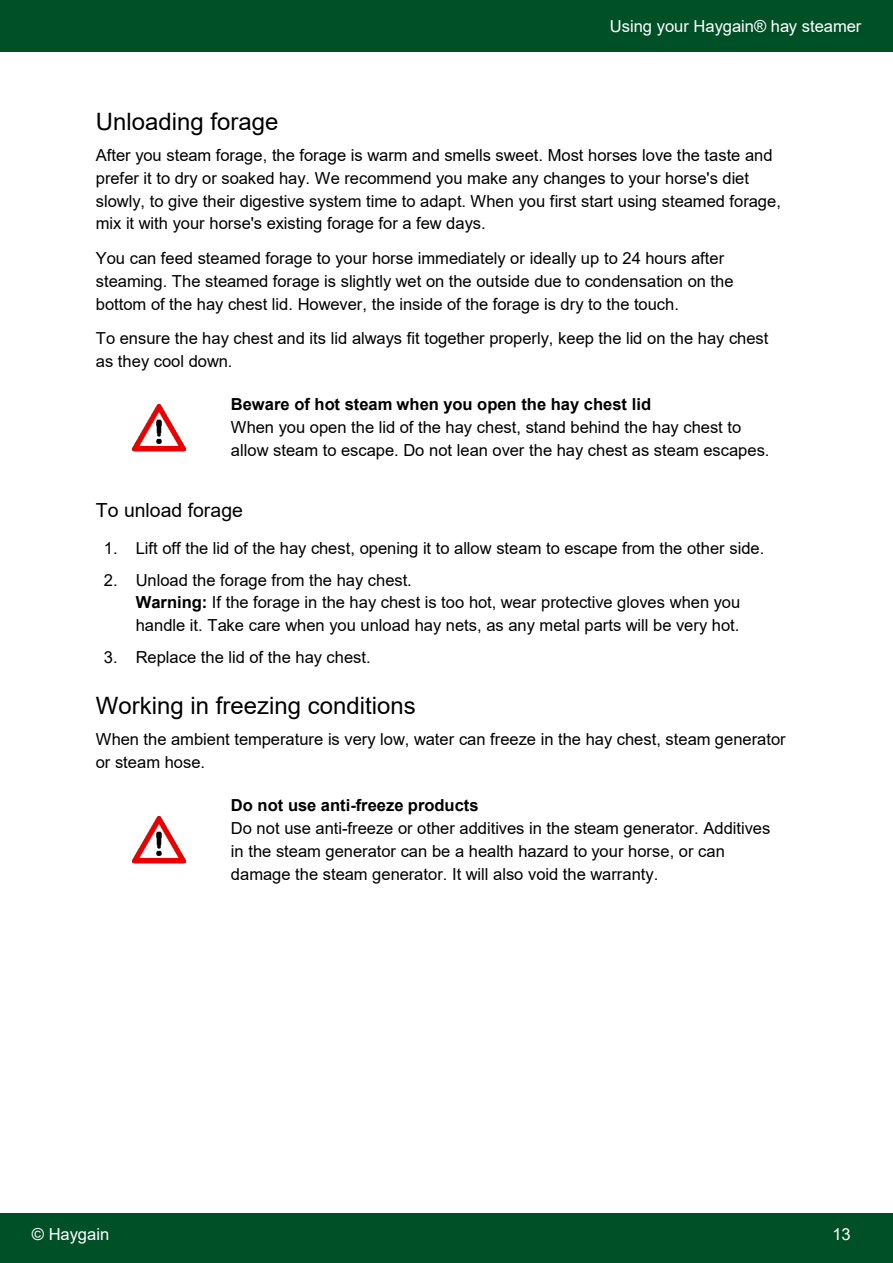
<style>
.page{position:relative;width:893px;height:1263px;background:#fff}
.page>*{position:absolute;margin:0;border:0;box-sizing:border-box;transform-origin:0 0}
.t1{font:24px "Arial";color:#000}
.t2{font:19.5px "Arial";color:#000}
.t3{font:16.5px/22.8px "Arial";color:#000}
.t4{font:700 16.5px "Arial";color:#000}
.t5{font:16.5px "Arial";color:#fff}
.s1{font-weight:700}
</style>
<div class="page">
<div style="left:0;top:0;width:893px;height:52px;background:#005027"></div>
<div style="left:0;top:1214px;width:893px;height:49px;background:#005027"></div>
<img style="left:132px;top:404px;width:54px;height:47px">
<img style="left:132px;top:816px;width:54px;height:47px">
<p class="t5" style="left:610px;top:15px;width:253px">Using your Haygain® hay steamer</p>
<h1 class="t1" style="left:96px;top:105px;width:184px">Unloading forage</h1>
<p class="t3" style="left:96px;top:144px;width:687px">After you steam forage, the forage is warm and smells sweet. Most horses love the taste and prefer it to dry or soaked hay. We recommend you make any changes to your horse's diet slowly, to give their digestive system time to adapt. When you first start using steamed forage, mix it with your horse's existing forage for a few days.</p>
<p class="t3" style="left:96px;top:247px;width:639px">You can feed steamed forage to your horse immediately or ideally up to 24 hours after steaming. The steamed forage is slightly wet on the outside due to condensation on the bottom of the hay chest lid. However, the inside of the forage is dry to the touch.</p>
<p class="t3" style="left:96px;top:327px;width:674px">To ensure the hay chest and its lid always fit together properly, keep the lid on the hay chest as they cool down.</p>
<p class="t4" style="left:231px;top:393px;width:422px">Beware of hot steam when you open the hay chest lid</p>
<p class="t3" style="left:231px;top:416px;width:540px">When you open the lid of the hay chest, stand behind the hay chest to allow steam to escape. Do not lean over the hay chest as steam escapes.</p>
<p class="t2" style="left:96px;top:497px;width:149px">To unload forage</p>
<p class="t3" style="left:104px;top:537px;width:662px">1. Lift off the lid of the hay chest, opening it to allow steam to escape from the other side.</p>
<p class="t3" style="left:136px;top:568px;width:606px;text-indent:-32px">2. Unload the forage from the hay chest.<br><span class="s1">Warning:</span> If the forage in the hay chest is too hot, wear protective gloves when you handle it. Take care when you unload hay nets, as any metal parts will be very hot.</p>
<p class="t3" style="left:104px;top:645px;width:268px">3. Replace the lid of the hay chest.</p>
<h1 class="t1" style="left:96px;top:689px;width:322px">Working in freezing conditions</h1>
<p class="t3" style="left:96px;top:728px;width:691px">When the ambient temperature is very low, water can freeze in the hay chest, steam generator or steam hose.</p>
<p class="t4" style="left:231px;top:794px;width:249px">Do not use anti-freeze products</p>
<p class="t3" style="left:231px;top:817px;width:541px">Do not use anti-freeze or other additives in the steam generator. Additives in the steam generator can be a health hazard to your horse, or can damage the steam generator. It will also void the warranty.</p>
<p class="t5" style="left:32px;top:1223px;width:79px">© Haygain</p>
<p class="t5" style="left:832px;top:1223px;width:20px">13</p>
</div>
